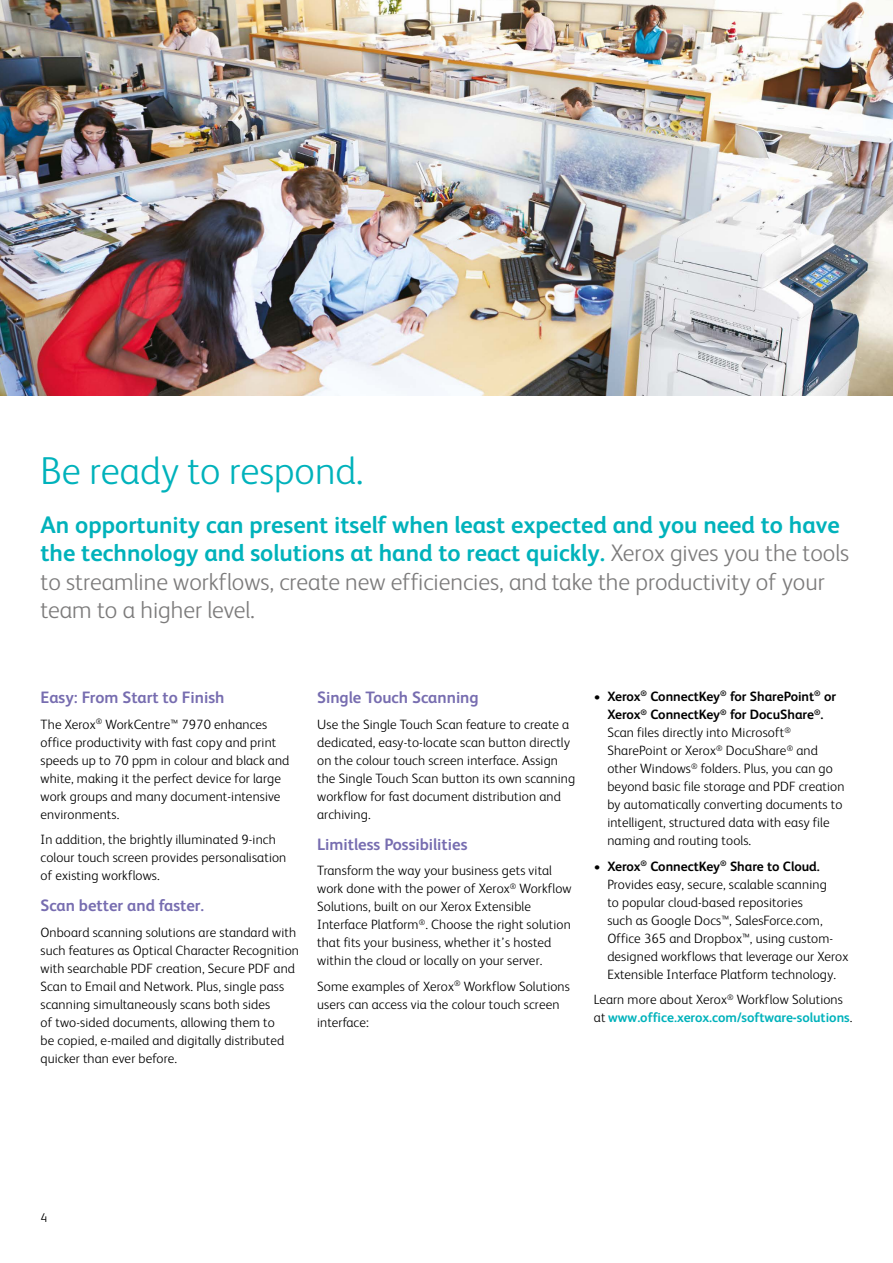
<style>
.page{position:relative;width:893px;height:1263px;background:#fff}
.page>*{position:absolute;margin:0;border:0;box-sizing:border-box;transform-origin:0 0}
.t1{font:300 39px "Xerox Sans";color:#00b2bb}
.t2{font:300 24px/28.5px "Xerox Sans";color:#7c7b7b}
.t3{font:700 16.5px "Xerox Sans";color:#776db0}
.t4{font:300 13.5px/18px "Xerox Sans";letter-spacing:.01em;color:#000}
.t5{font:300 12.75px "Xerox Sans";color:#000}
.s1{font-weight:700;color:#00b2bb}
.s2{font-weight:700}
</style>
<div class="page">
<img style="left:0;top:0;width:893px;height:395px">
<img style="left:9px;top:0;width:637px;height:4px">
<h1 class="t1" style="left:40px;top:445px;width:324px">Be ready to respond.</h1>
<p class="t2" style="left:40px;top:509px;width:810px"><span class="s1">An opportunity can present itself when least expected and you need to have the technology and solutions at hand to react quickly.</span> Xerox gives you the tools to streamline workflows, create new efficiencies, and take the productivity of your team to a higher level.</p>
<p class="t3" style="left:40px;top:686px;width:186px">Easy: From Start to Finish</p>
<p class="t4" style="left:40px;top:715px;width:250px">The Xerox<sup>®</sup> WorkCentre™ 7970 enhances office productivity with fast copy and print speeds up to 70 ppm in colour and black and white, making it the perfect device for large work groups and many document-intensive environments.</p>
<p class="t4" style="left:41px;top:830px;width:247px">In addition, the brightly illuminated 9-inch colour touch screen provides personalisation of existing workflows.</p>
<p class="t3" style="left:40px;top:894px;width:165px">Scan better and faster.</p>
<p class="t4" style="left:40px;top:922px;width:260px">Onboard scanning solutions are standard with such features as Optical Character Recognition with searchable PDF creation, Secure PDF and Scan to Email and Network. Plus, single pass scanning simultaneously scans both sides<br>of two-sided documents, allowing them to<br>be copied, e-mailed and digitally distributed quicker than ever before.</p>
<p class="t3" style="left:317px;top:686px;width:163px">Single Touch Scanning</p>
<p class="t4" style="left:317px;top:715px;width:259px">Use the Single Touch Scan feature to create a dedicated, easy-to-locate scan button directly on the colour touch screen interface. Assign the Single Touch Scan button its own scanning workflow for fast document distribution and archiving.</p>
<p class="t3" style="left:317px;top:833px;width:152px">Limitless Possibilities</p>
<p class="t4" style="left:317px;top:861px;width:256px">Transform the way your business gets vital work done with the power of Xerox<sup>®</sup> Workflow Solutions, built on our Xerox Extensible Interface Platform<sup>®</sup>. Choose the right solution that fits your business, whether it’s hosted within the cloud or locally on your server.</p>
<p class="t4" style="left:317px;top:976px;width:254px">Some examples of Xerox<sup>®</sup> Workflow Solutions users can access via the colour touch screen interface:</p>
<p class="t4" style="left:607px;top:687px;width:239px;text-indent:-13px">• <span class="s2">Xerox</span><sup>®</sup> <span class="s2">ConnectKey</span><sup>®</sup> <span class="s2">for SharePoint</span><sup>®</sup> <span class="s2">or Xerox</span><sup>®</sup> <span class="s2">ConnectKey</span><sup>®</sup> <span class="s2">for DocuShare</span><sup>®</sup><span class="s2">.<br></span>Scan files directly into Microsoft<sup>® </sup>SharePoint or Xerox<sup>®</sup> DocuShare<sup>®</sup> and other Windows<sup>®</sup> folders. Plus, you can go beyond basic file storage and PDF creation by automatically converting documents to intelligent, structured data with easy file naming and routing tools.</p>
<p class="t4" style="left:607px;top:856px;width:242px;text-indent:-13px">• <span class="s2">Xerox</span><sup>®</sup> <span class="s2">ConnectKey</span><sup>®</sup> <span class="s2">Share to Cloud.<br></span>Provides easy, secure, scalable scanning<br>to popular cloud-based repositories<br>such as Google Docs™, SalesForce.com, Office 365 and Dropbox™, using custom&shy;designed workflows that leverage our Xerox Extensible Interface Platform technology.</p>
<p class="t4" style="left:594px;top:990px;width:260px">Learn more about Xerox<sup>®</sup> Workflow Solutions at <span class="s1">www.office.xerox.com/software-solutions</span>.</p>
<p class="t5" style="left:40px;top:1210px;width:8px">4</p>
</div>
